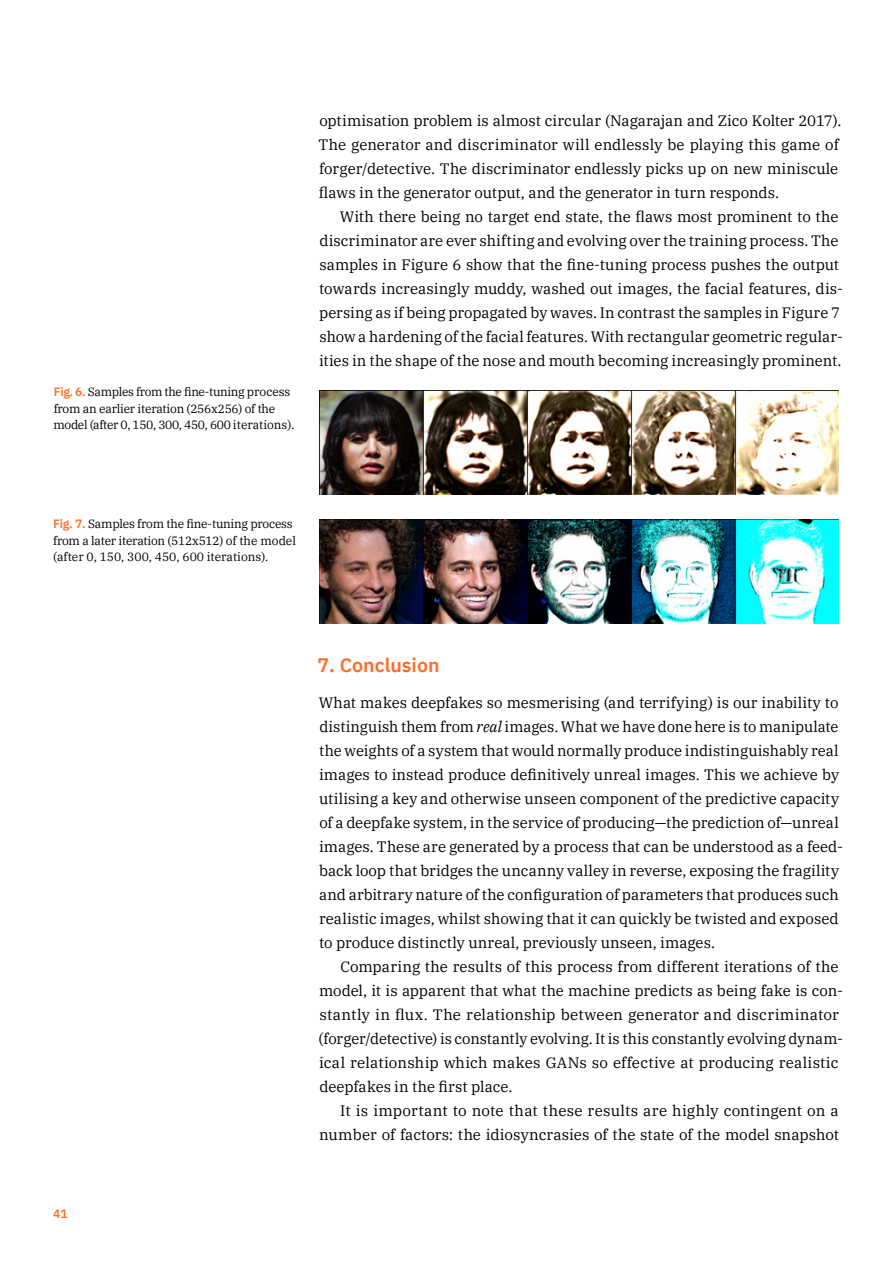
<style>
.page{position:relative;width:893px;height:1263px;background:#fff}
.page>*{position:absolute;margin:0;border:0;box-sizing:border-box;transform-origin:0 0}
.t1{font:600 19.5px "IBM Plex Sans";color:#ff6e26}
.TEXT_INDENT{font:15px/24px "IBM Plex Serif";color:#000}
.TEXT{font:15px/24px "IBM Plex Serif";color:#000}
.SIDE_NOTE{font:12px/16.5px "IBM Plex Serif";letter-spacing:-.02em;color:#000}
.t2{font:600 12px "IBM Plex Sans";color:#ff6e26}
.s1{font-family:"IBM Plex Sans";font-weight:600;color:#ff6e26}
.s2{font-style:italic}
</style>
<div class="page">
<img style="left:319px;top:390px;width:520px;height:105px">
<img style="left:319px;top:519px;width:520px;height:105px">
<p class="SIDE_NOTE" style="left:53px;top:382px;width:243px"><span class="s1">Fig. 6.</span> Samples from the fine-tuning process from an earlier iteration (256x256) of the model (after 0, 150, 300, 450, 600 iterations).</p>
<p class="TEXT_INDENT" style="left:318px;top:107px;width:524px">optimisation problem is almost circular (Nagarajan and Zico Kolter 2017).<br>The generator and discriminator will endlessly be playing this game of forger/detective. The discriminator endlessly picks up on new miniscule flaws in the generator output, and the generator in turn responds.</p>
<p class="TEXT_INDENT" style="left:319px;top:203px;width:525px;text-indent:21px">With there being no target end state, the flaws most prominent to the discriminator are ever shifting and evolving over the training process. The samples in Figure 6 show that the fine-tuning process pushes the output towards increasingly muddy, washed out images, the facial features, dis&shy;persing as if being propagated by waves. In contrast the samples in Figure 7 show a hardening of the facial features. With rectangular geometric regular&shy;ities in the shape of the nose and mouth becoming increasingly prominent.</p>
<p class="SIDE_NOTE" style="left:53px;top:514px;width:244px"><span class="s1">Fig. 7.</span> Samples from the fine-tuning process from a later iteration (512x512) of the model (after 0, 150, 300, 450, 600 iterations).</p>
<p class="t2" style="left:53px;top:1204px;width:16px">41</p>
<h1 class="t1" style="left:318px;top:650px;width:123px">7. Conclusion</h1>
<p class="TEXT" style="left:319px;top:689px;width:526px">What makes deepfakes so mesmerising (and terrifying) is our inability to distinguish them from <span class="s2">real</span> images. What we have done here is to manipulate the weights of a system that would normally produce indistinguishably real images to instead produce definitively unreal images. This we achieve by utilising a key and otherwise unseen component of the predictive capacity of a deepfake system, in the service of producing—the prediction of—unreal images. These are generated by a process that can be understood as a feed&shy;back loop that bridges the uncanny valley in reverse, exposing the fragility and arbitrary nature of the configuration of parameters that produces such realistic images, whilst showing that it can quickly be twisted and exposed to produce distinctly unreal, previously unseen, images.</p>
<p class="TEXT_INDENT" style="left:319px;top:953px;width:526px;text-indent:22px">Comparing the results of this process from different iterations of the model, it is apparent that what the machine predicts as being fake is con&shy;stantly in flux. The relationship between generator and discriminator (forger/detective) is constantly evolving. It is this constantly evolving dynam&shy;ical relationship which makes GANs so effective at producing realistic deepfakes in the first place.</p>
<p class="TEXT_INDENT" style="left:319px;top:1097px;width:522px;text-align:right">It is important to note that these results are highly contingent on a number of factors: the idiosyncrasies of the state of the model snapshot</p>
</div>
